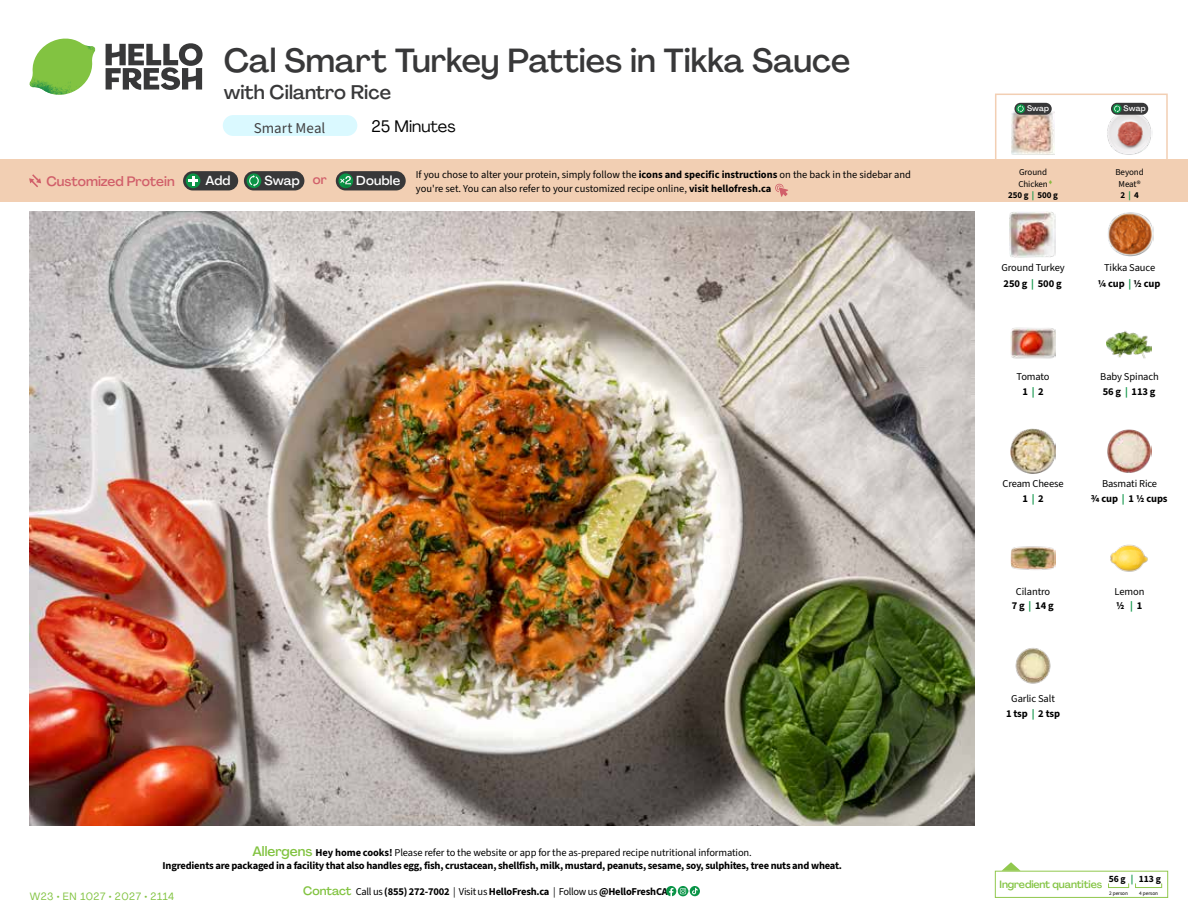
<style>
.page{position:relative;width:1188px;height:918px;background:#fff}
.page>*{position:absolute;margin:0;border:0;box-sizing:border-box;transform-origin:0 0}
.t1{font:500 33px "Agrandir";color:#383839}
.t2{font:500 19.5px "Agrandir";color:#383839}
.t3{font:16.5px "Agrandir";color:#000}
.t4{font:15px "Source Sans 3";color:#414042}
.t5{font:500 13.5px "Agrandir";color:#d15f6a}
.t6{font:500 12.9px "Agrandir";letter-spacing:.015em;color:#fff}
.t7{font:700 10.5px/13.5px "Source Sans 3";letter-spacing:-.02em;color:#000;text-align:center}
.t8{font:10.5px/14.9px "Source Sans 3";letter-spacing:-.005em;color:#000;text-align:center}
.t9{font:500 10.5px "Agrandir";letter-spacing:-.01em;color:#82c341}
.t10{font:10.5px "Agrandir";letter-spacing:.05em;color:#82c341}
.t11{font:700 9.6px "Source Sans 3";color:#000}
.t12{font:9px/11.4px "Source Sans 3";letter-spacing:-.01em;color:#000;text-align:center}
.t13{font:500 7.95px "Agrandir";letter-spacing:.01em;color:#fff}
.t14{font:5.25px "Source Sans 3";letter-spacing:-.01em;color:#000}
.s1{color:#d15f6a}
.s2{font-weight:700}
.s3{font-weight:700;color:#0b9446}
.s4{font-weight:400}
.s5{color:#0b9446}
.s6{font-family:"Agrandir";font-weight:500;font-size:13.5px;color:#82c341}
.s7{font-family:"Agrandir";font-weight:500;font-size:12px;color:#82c341}
</style>
<div class="page">
<svg style="left:106px;top:43px;width:97px;height:47px"></svg>
<svg style="left:34px;top:39px;width:59px;height:38px"></svg>
<img style="left:65px;top:39px;width:30px;height:25px">
<img style="left:33px;top:60px;width:56px;height:10px">
<img style="left:29px;top:64px;width:58px;height:31px">
<img style="left:64px;top:70px;width:25px;height:24px">
<img style="left:30px;top:211px;width:945px;height:615px">
<svg style="left:690px;top:886px;width:10px;height:10px"></svg>
<svg style="left:666px;top:886px;width:32px;height:10px"></svg>
<svg style="left:1002px;top:862px;width:19px;height:9px"></svg>
<div style="left:995px;top:871px;width:173px;height:27px;border:1px solid #91c84e"></div>
<div style="left:1108px;top:883px;width:21px;height:5px;border:1px solid #91c84e"></div>
<div style="left:1135px;top:883px;width:27px;height:5px;border:1px solid #91c84e"></div>
<img style="left:1011px;top:327px;width:45px;height:32px">
<img style="left:1106px;top:331px;width:46px;height:28px">
<img style="left:1011px;top:428px;width:45px;height:46px">
<img style="left:1107px;top:429px;width:45px;height:44px">
<img style="left:1011px;top:546px;width:45px;height:24px">
<img style="left:1110px;top:544px;width:38px;height:28px">
<img style="left:1015px;top:648px;width:36px;height:36px">
<img style="left:1108px;top:212px;width:45px;height:45px">
<img style="left:1010px;top:212px;width:45px;height:45px">
<div style="left:0;top:160px;width:1188px;height:42px;background:#f2cfb3"></div>
<svg style="left:29px;top:174px;width:12px;height:13px"></svg>
<div style="left:336px;top:171px;width:70px;height:19px;background:#383839;border-radius:10px"></div>
<svg style="left:338px;top:173px;width:15px;height:15px"></svg>
<div style="left:341px;top:180px;width:11px;height:11px;background:#000;opacity:.35"></div>
<svg style="left:339px;top:176px;width:12px;height:8px"></svg>
<div style="left:244px;top:171px;width:60px;height:19px;background:#383839;border-radius:10px"></div>
<div style="left:247px;top:173px;width:14px;height:15px;background:#0b9446;border-radius:50%"></div>
<svg style="left:249px;top:175px;width:10px;height:12px"></svg>
<div style="left:183px;top:171px;width:55px;height:19px;background:#383839;border-radius:10px"></div>
<div style="left:186px;top:173px;width:14px;height:15px;background:#0b9446;border-radius:50%"></div>
<svg style="left:188px;top:176px;width:10px;height:10px"></svg>
<svg style="left:775px;top:183px;width:13px;height:14px"></svg>
<div style="left:995px;top:94px;width:173px;height:69px;border:2px solid #f2cfb3"></div>
<img style="left:1107px;top:111px;width:45px;height:44px">
<img style="left:1011px;top:112px;width:44px;height:43px">
<div style="left:1111px;top:103px;width:37px;height:12px;background:#383839;border-radius:6px"></div>
<svg style="left:1113px;top:104px;width:9px;height:9px"></svg>
<svg style="left:1114px;top:105px;width:6px;height:7px"></svg>
<div style="left:1014px;top:103px;width:38px;height:12px;background:#383839;border-radius:6px"></div>
<svg style="left:1016px;top:104px;width:9px;height:9px"></svg>
<svg style="left:1018px;top:105px;width:6px;height:7px"></svg>
<div style="left:223px;top:115px;width:134px;height:21px;background:#daf9ff;border-radius:10px"></div>
<h1 class="t1" style="left:224px;top:40px;width:628px">Cal Smart Turkey Patties in Tikka Sauce</h1>
<h2 class="t2" style="left:224px;top:80px;width:169px">with Cilantro Rice</h2>
<h3 class="t3" style="left:372px;top:116px;width:86px">25 Minutes</h3>
<h3 class="t4" style="left:254px;top:119px;width:73px">Smart Meal</h3>
<p class="t13" style="left:1027px;top:104px;width:24px">Swap</p>
<p class="t13" style="left:1124px;top:104px;width:24px">Swap</p>
<p class="t5" style="left:46px;top:173px;width:130px">Customized Protein</p>
<p class="t6" style="left:205px;top:172px;width:27px">Add</p>
<p class="t6" style="left:264px;top:172px;width:64px">Swap <span class="s1">or</span></p>
<p class="t6" style="left:356px;top:172px;width:45px">Double</p>
<p class="t12" style="left:1115px;top:167px;width:30px">Beyond<br>Meat®<br><span class="s2">2</span> <span class="s3">|</span> <span class="s2">4</span></p>
<p class="t12" style="left:1008px;top:167px;width:51px">Ground<br>Chicken<br><span class="s2">250 g</span> <span class="s3">|</span> <span class="s2">500 g</span></p>
<p class="t8" style="left:416px;top:168px;width:497px;line-height:13.5px;text-align:left">If you chose to alter your protein, simply follow the <span class="s2">icons and specific instructions</span> on the back in the sidebar and you're set. You can also refer to your customized recipe online, <span class="s2">visit hellofresh.ca</span></p>
<p class="t8" style="left:1001px;top:259px;width:65px;line-height:16.4px;text-align:left">Ground Turkey<br><span class="s2">250 g</span> <span class="s3">|</span> <span class="s2">500 g</span></p>
<p class="t7" style="left:1098px;top:259px;width:64px;line-height:16.4px"><span class="s4">Tikka Sauce<br></span>1/4 cup <span class="s5">|</span> 1/2 cup</p>
<p class="t8" style="left:1017px;top:369px;width:35px">Tomato<br><span class="s2">1</span> <span class="s3">|</span> <span class="s2">2</span></p>
<p class="t8" style="left:1100px;top:369px;width:60px;text-align:left">Baby Spinach<br><span class="s2">56 g</span> <span class="s3">|</span> <span class="s2">113 g</span></p>
<p class="t8" style="left:1002px;top:476px;width:63px">Cream Cheese<br><span class="s2">1</span> <span class="s3">|</span> <span class="s2">2</span></p>
<p class="t7" style="left:1091px;top:476px;width:78px;line-height:14.9px"><span class="s4">Basmati Rice<br></span>3/4 cup <span class="s5">|</span> 1 1/2 cups</p>
<p class="t8" style="left:1012px;top:584px;width:43px">Cilantro<br><span class="s2">7 g</span> <span class="s3">|</span> <span class="s2">14 g</span></p>
<p class="t8" style="left:1115px;top:584px;width:31px;text-align:left">Lemon<br><span class="s2">1/2</span> <span class="s3">|</span> <span class="s2">1</span></p>
<p class="t7" style="left:163px;top:845px;width:681px"><span class="s6">Allergens</span> Hey home cooks! <span class="s4">Please refer to the website or app for the as-prepared recipe nutritional information.<br></span>Ingredients are packaged in a facility that also handles egg, fish, crustacean, shellfish, milk, mustard, peanuts, sesame, soy, sulphites, tree nuts and wheat.</p>
<p class="t10" style="left:30px;top:890px;width:146px">W23 • EN 1027 • 2027 • 2114</p>
<p class="t7" style="left:303px;top:885px;width:366px"><span class="s7">Contact</span> <span class="s4">Call us</span> (855) 272-7002 <span class="s4">| Visit us</span> HelloFresh.ca <span class="s4">| Follow us</span> @HelloFreshCA</p>
<p class="t8" style="left:1006px;top:691px;width:55px">Garlic Salt<br><span class="s2">1 tsp</span> <span class="s3">|</span> <span class="s2">2 tsp</span></p>
<p class="t11" style="left:1109px;top:872px;width:54px">56 g <span class="s5">|</span> 113 g</p>
<p class="t14" style="left:1109px;top:890px;width:20px">2 person</p>
<p class="t14" style="left:1139px;top:890px;width:20px">4 person</p>
<p class="t9" style="left:1000px;top:878px;width:104px">Ingredient quantities</p>
</div>
